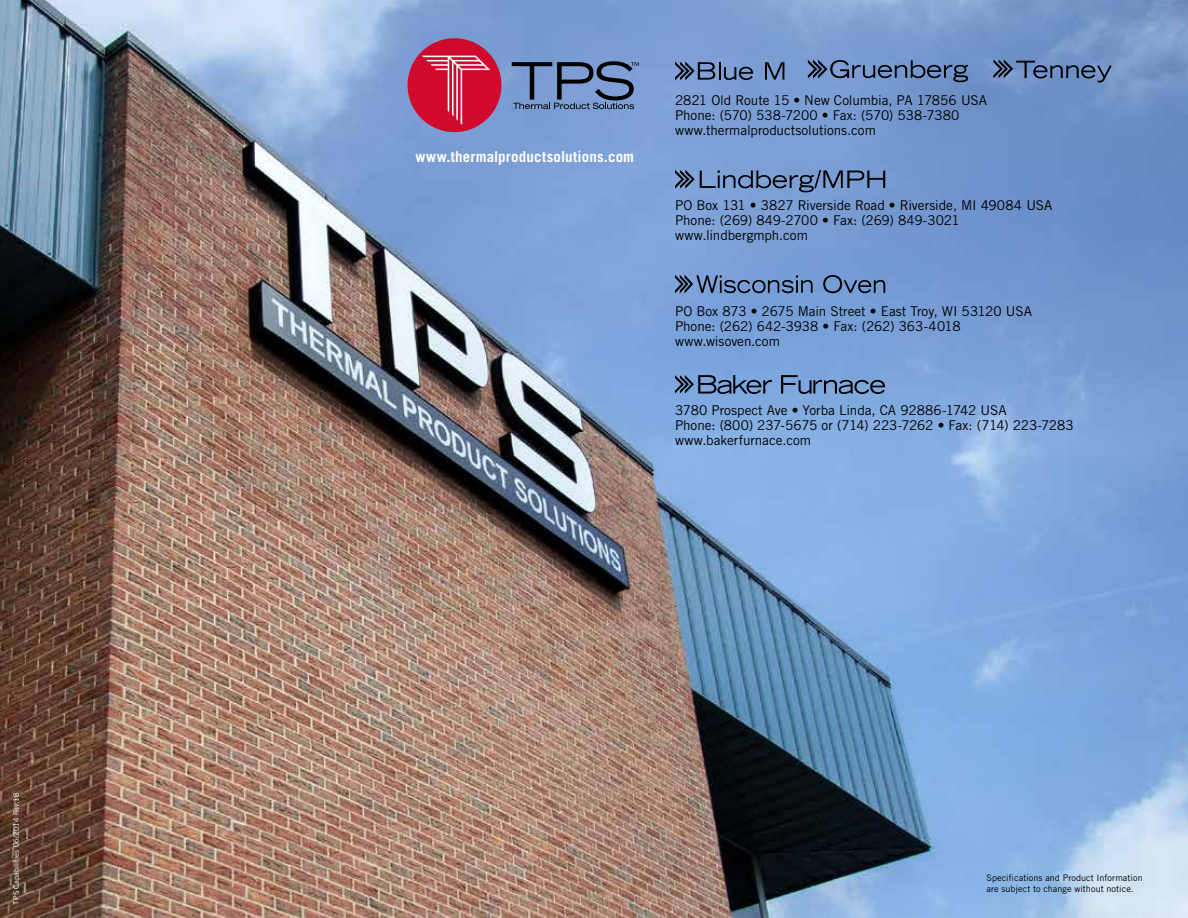
<style>
.page{position:relative;width:1188px;height:918px;background:#fff}
.page>*{position:absolute;margin:0;border:0;box-sizing:border-box;transform-origin:0 0}
.t1{font:700 15px "Trade Gothic LT Std";letter-spacing:.01em;color:#fff}
.t2{font:13.5px/15px "Trade Gothic LT Std";letter-spacing:-.005em;color:#000}
.t3{font:9px/10.5px "Trade Gothic LT Std";letter-spacing:.01em;color:#000}
.t4{font:7.5px "Trade Gothic LT Std";letter-spacing:.005em;color:#fff}
</style>
<div class="page">
<img style="left:0;top:0;width:1188px;height:918px">
<div style="left:408px;top:38px;width:93px;height:94px;background:#d00a2c;border-radius:50%"></div>
<svg style="left:422px;top:56px;width:68px;height:69px"></svg>
<svg style="left:512px;top:61px;width:127px;height:48px;background:#5e769f"></svg>
<svg style="left:993px;top:59px;width:119px;height:24px;background:#5c77a1"></svg>
<svg style="left:765px;top:62px;width:19px;height:18px"></svg>
<svg style="left:675px;top:62px;width:78px;height:18px"></svg>
<svg style="left:808px;top:60px;width:160px;height:22px;background:#5a749e"></svg>
<svg style="left:675px;top:170px;width:210px;height:22px;background:#5f7aa4"></svg>
<svg style="left:675px;top:275px;width:138px;height:18px;background:#58749d"></svg>
<svg style="left:823px;top:275px;width:62px;height:18px"></svg>
<svg style="left:675px;top:375px;width:97px;height:19px;background:#557197"></svg>
<svg style="left:781px;top:375px;width:104px;height:19px;background:#5c7aa2"></svg>
<p class="t4" style="left:12px;top:904px;width:113px;rotate:-90deg">TPS Capabilities 06/2014 Rev.18</p>
<p class="t1" style="left:416px;top:147px;width:220px">www.thermalproductsolutions.com</p>
<p class="t2" style="left:675px;top:92px;width:314px">2821 Old Route 15 • New Columbia, PA 17856 USA<br>Phone: (570) 538-7200 • Fax: (570) 538-7380 www.thermalproductsolutions.com</p>
<p class="t2" style="left:675px;top:198px;width:379px">PO Box 131 • 3827 Riverside Road • Riverside, MI 49084 USA<br>Phone: (269) 849-2700 • Fax: (269) 849-3021 www.lindbergmph.com</p>
<p class="t2" style="left:675px;top:303px;width:358px">PO Box 873 • 2675 Main Street • East Troy, WI 53120 USA<br>Phone: (262) 642-3938 • Fax: (262) 363-4018 www.wisoven.com</p>
<p class="t2" style="left:675px;top:403px;width:400px">3780 Prospect Ave • Yorba Linda, CA 92886-1742 USA<br>Phone: (800) 237-5675 or (714) 223-7262 • Fax: (714) 223-7283 www.bakerfurnace.com</p>
<p class="t3" style="left:986px;top:873px;width:158px">Specifications and Product Information are subject to change without notice.</p>
</div>
